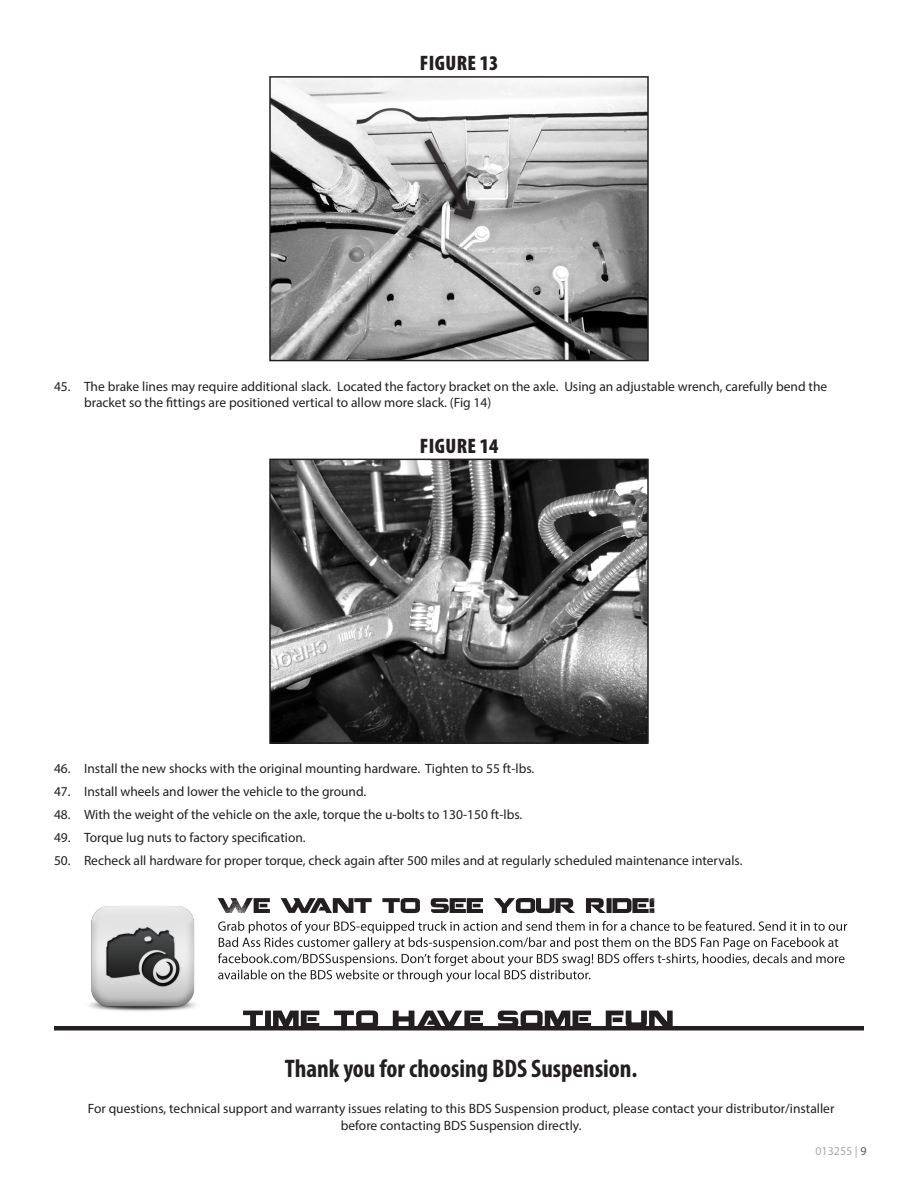
<style>
.page{position:relative;width:918px;height:1188px;background:#fff}
.page>*{position:absolute;margin:0;border:0;box-sizing:border-box;transform-origin:0 0}
.t1{font:700 condensed 25.5px "Myriad Pro";color:#231f20}
.Photo-Caption{font:900 condensed 21px "Myriad Pro";letter-spacing:.02em;color:#231f20}
.t2{font:13.5px/16.2px "Myriad Pro";color:#231f20}
.t3{font:12px "Myriad Pro";color:#a8a9ad}
.s1{color:#57585a}
</style>
<div class="page">
<img style="left:272px;top:79px;width:374px;height:279px">
<div style="left:269px;top:76px;width:380px;height:285px;border:2px solid #231f20"></div>
<svg style="left:419px;top:134px;width:63px;height:91px"></svg>
<svg style="left:419px;top:132px;width:61px;height:92px;background:#9e9e9e"></svg>
<img style="left:272px;top:462px;width:374px;height:279px">
<div style="left:269px;top:459px;width:380px;height:285px;border:2px solid #231f20"></div>
<img style="left:89px;top:906px;width:107px;height:105px">
<svg style="left:218px;top:921px;width:629px;height:61px"></svg>
<svg style="left:218px;top:898px;width:436px;height:15px"></svg>
<svg style="left:243px;top:1010px;width:430px;height:16px"></svg>
<div style="left:54px;top:1026px;width:810px;height:5px;background:#231f20"></div>
<p class="Photo-Caption" style="left:420px;top:49px;width:80px">FIGURE 13</p>
<p class="t2" style="left:84px;top:378px;width:745px;text-indent:-30px">45. The brake lines may require additional slack. Located the factory bracket on the axle. Using an adjustable wrench, carefully bend the bracket so the fittings are positioned vertical to allow more slack. (Fig 14)</p>
<p class="Photo-Caption" style="left:420px;top:432px;width:80px">FIGURE 14</p>
<p class="t2" style="left:54px;top:761px;width:482px">46. Install the new shocks with the original mounting hardware. Tighten to 55 ft-lbs.</p>
<p class="t2" style="left:54px;top:784px;width:314px">47. Install wheels and lower the vehicle to the ground.</p>
<p class="t2" style="left:54px;top:807px;width:470px">48. With the weight of the vehicle on the axle, torque the u-bolts to 130-150 ft-lbs.</p>
<p class="t2" style="left:54px;top:830px;width:253px">49. Torque lug nuts to factory specification.</p>
<p class="t2" style="left:54px;top:852px;width:690px">50. Recheck all hardware for proper torque, check again after 500 miles and at regularly scheduled maintenance intervals.</p>
<p class="t1" style="left:285px;top:1053px;width:354px">Thank you for choosing BDS Suspension.</p>
<p class="t2" style="left:88px;top:1101px;width:748px;text-align:center">For questions, technical support and warranty issues relating to this BDS Suspension product, please contact your distributor/installer before contacting BDS Suspension directly.</p>
<p class="t3" style="left:815px;top:1143px;width:53px">013255 | <span class="s1">9</span></p>
</div>
